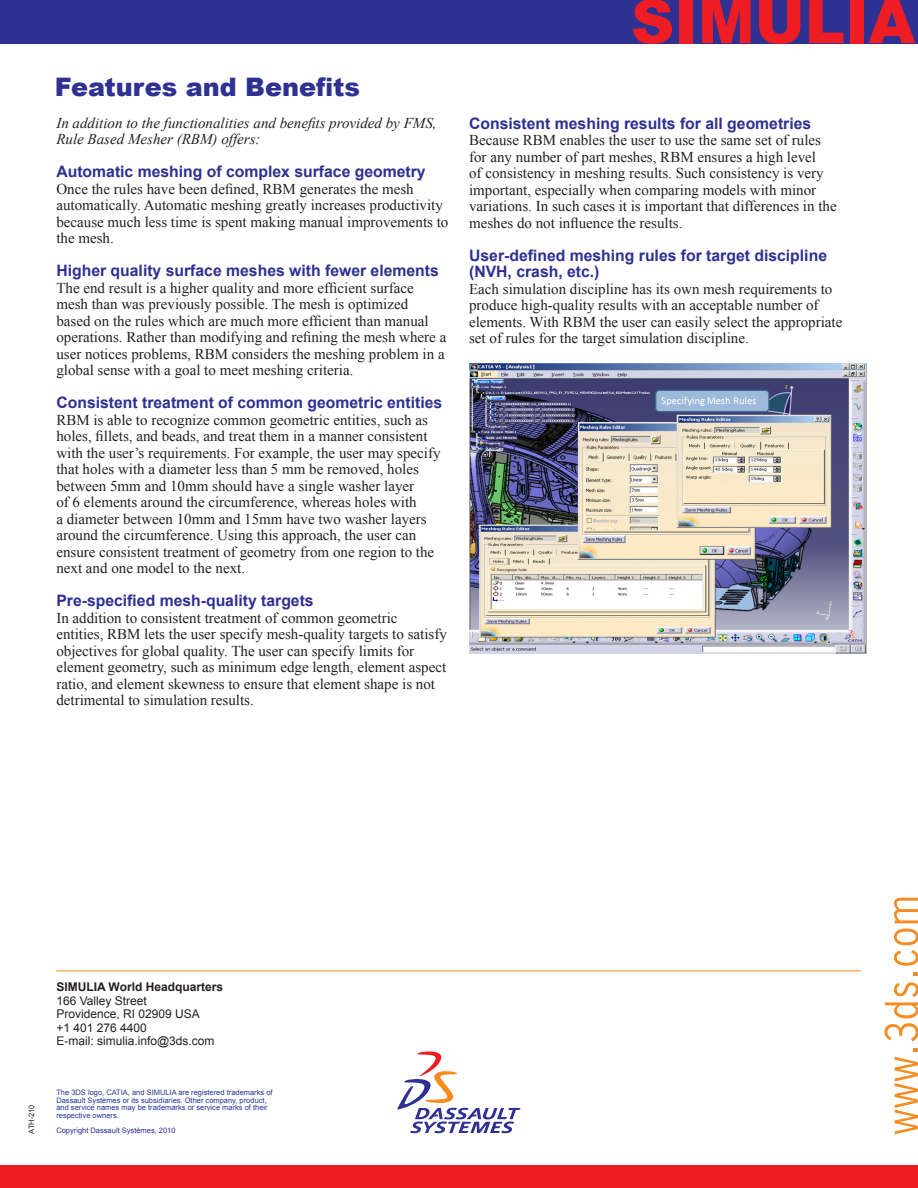
<style>
.page{position:relative;width:918px;height:1188px;background:#fff}
.page>*{position:absolute;margin:0;border:0;box-sizing:border-box;transform-origin:0 0}
.t1{font:900 60.15px "Arial";color:#ee1d23}
.t2{font:900 25.5px "Arial";color:#2e3092}
.t3{font:700 15.75px/16.5px "Arial";color:#2e3092}
.t4{font:15px/16.5px "Times New Roman";color:#231f20}
.t5{font:italic 15px/16.5px "Times New Roman";color:#231f20}
.t6{font:12px "Arial";color:#231f20}
.t7{font:700 12px "Arial";color:#231f20}
.t8{font:7.5px/7.5px "Arial";color:#263996}
.t9{font:7.5px "Arial";color:#2e3092}
.t10{font:7.5px "Arial";color:#231f20}
</style>
<div class="page">
<div style="left:0;top:1166px;width:918px;height:22px;background:#ee1d23"></div>
<div style="left:0;top:0;width:918px;height:43px;background:#2e3092"></div>
<svg style="left:397px;top:1051px;width:124px;height:82px"></svg>
<svg style="left:895px;top:1048px;width:23px;height:86px"></svg>
<svg style="left:884px;top:982px;width:34px;height:59px"></svg>
<svg style="left:913px;top:972px;width:5px;height:4px"></svg>
<svg style="left:894px;top:929px;width:24px;height:37px"></svg>
<svg style="left:894px;top:898px;width:24px;height:25px"></svg>
<hr style="left:56px;top:970px;width:805px;height:1px;background:#f68b1f">
<img style="left:469px;top:363px;width:397px;height:291px">
<p class="t2" style="left:55px;top:68px;width:307px">Features and Benefits</p>
<p class="t5" style="left:56px;top:114px;width:382px">In addition to the functionalities and benefits provided by FMS,<br>Rule Based Mesher (RBM) offers:</p>
<p class="t3" style="left:56px;top:164px;width:371px">Automatic meshing of complex surface geometry</p>
<p class="t4" style="left:56px;top:180px;width:394px">Once the rules have been defined, RBM generates the mesh automatically. Automatic meshing greatly increases productivity because much less time is spent making manual improvements to the mesh.</p>
<p class="t3" style="left:56px;top:263px;width:384px">Higher quality surface meshes with fewer elements</p>
<p class="t4" style="left:56px;top:279px;width:391px">The end result is a higher quality and more efficient surface mesh than was previously possible. The mesh is optimized<br>based on the rules which are much more efficient than manual operations. Rather than modifying and refining the mesh where a user notices problems, RBM considers the meshing problem in a global sense with a goal to meet meshing criteria.</p>
<p class="t3" style="left:56px;top:395px;width:387px">Consistent treatment of common geometric entities</p>
<p class="t4" style="left:56px;top:411px;width:386px">RBM is able to recognize common geometric entities, such as holes, fillets, and beads, and treat them in a manner consistent with the user’s requirements. For example, the user may specify that holes with a diameter less than 5 mm be removed, holes between 5mm and 10mm should have a single washer layer<br>of 6 elements around the circumference, whereas holes with<br>a diameter between 10mm and 15mm have two washer layers around the circumference. Using this approach, the user can ensure consistent treatment of geometry from one region to the next and one model to the next.</p>
<p class="t3" style="left:56px;top:593px;width:259px">Pre-specified mesh-quality targets</p>
<p class="t4" style="left:56px;top:609px;width:392px">In addition to consistent treatment of common geometric entities, RBM lets the user specify mesh-quality targets to satisfy objectives for global quality. The user can specify limits for element geometry, such as minimum edge length, element aspect ratio, and element skewness to ensure that element shape is not detrimental to simulation results.</p>
<h1 class="t1" style="left:631px;top:-22px;width:286px">SIMULIA</h1>
<p class="t3" style="left:469px;top:116px;width:344px">Consistent meshing results for all geometries</p>
<p class="t4" style="left:469px;top:132px;width:369px">Because RBM enables the user to use the same set of rules for any number of part meshes, RBM ensures a high level<br>of consistency in meshing results. Such consistency is very important, especially when comparing models with minor variations. In such cases it is important that differences in the meshes do not influence the results.</p>
<p class="t3" style="left:469px;top:248px;width:359px">User-defined meshing rules for target discipline (NVH, crash, etc.)</p>
<p class="t4" style="left:469px;top:280px;width:375px">Each simulation discipline has its own mesh requirements to produce high-quality results with an acceptable number of elements. With RBM the user can easily select the appropriate set of rules for the target simulation discipline.</p>
<p class="t10" style="left:26px;top:1134px;width:31px;rotate:-90deg">ATH-210</p>
<p class="t7" style="left:56px;top:979px;width:168px">SIMULIA World Headquarters</p>
<p class="t6" style="left:56px;top:992px;width:92px">166 Valley Street</p>
<p class="t6" style="left:56px;top:1006px;width:145px">Providence, RI 02909 USA</p>
<p class="t6" style="left:56px;top:1019px;width:92px">+1 401 276 4400</p>
<p class="t6" style="left:56px;top:1033px;width:160px">E-mail: simulia.info@3ds.com</p>
<p class="t8" style="left:56px;top:1089px;width:218px">The 3DS logo, CATIA, and SIMULIA are registered trademarks of Dassault Systèmes or its subsidiaries. Other company, product, and service names may be trademarks or service marks of their respective owners.</p>
<p class="t9" style="left:56px;top:1125px;width:121px">Copyright Dassault Systèmes, 2010</p>
</div>
